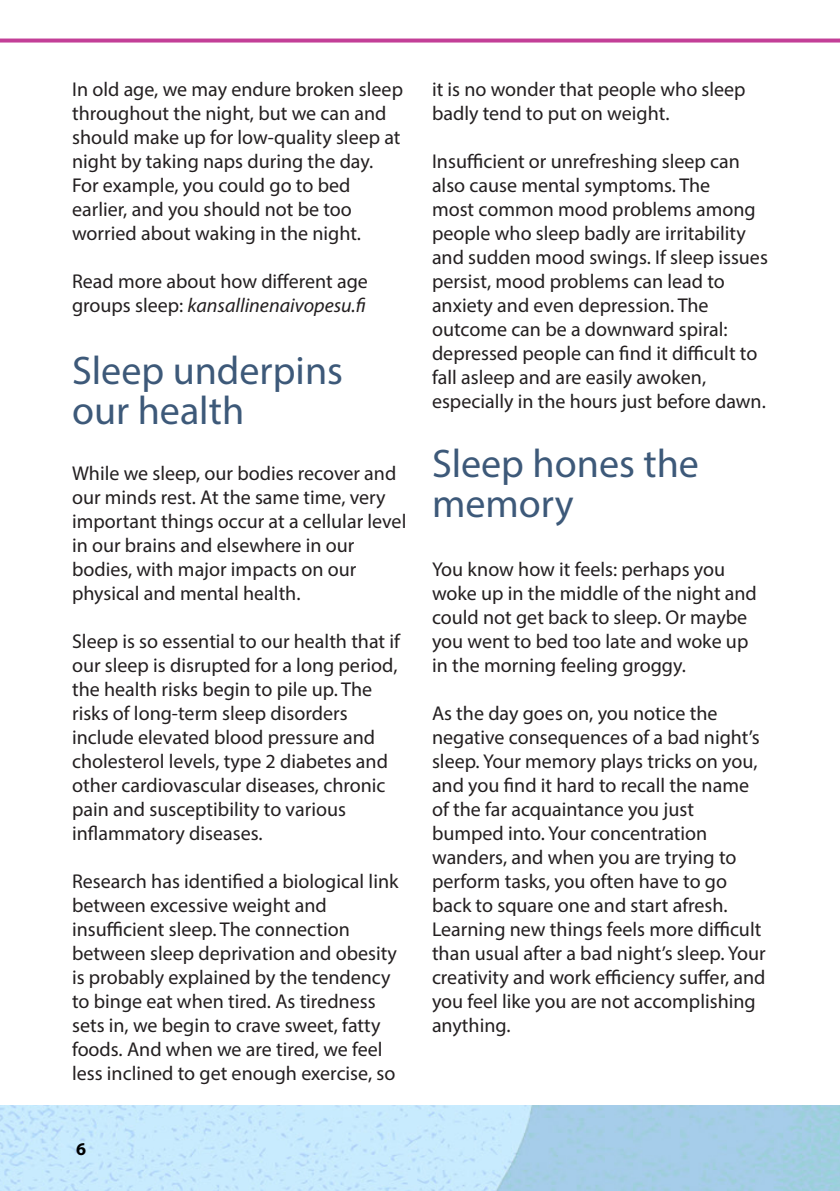
<style>
.page{position:relative;width:840px;height:1191px;background:#fff}
.page>*{position:absolute;margin:0;border:0;box-sizing:border-box;transform-origin:0 0}
.otsikko{font:40px/40px "Myriad Pro";color:#3d5979}
.leipis{font:20px/24px "Myriad Pro";color:#231f20}
.t1{font:700 18px "Myriad Pro";color:#000}
.s1{font-style:italic}
</style>
<div class="page">
<img style="left:0;top:1106px;width:839px;height:85px">
<svg style="left:0;top:39px;width:839px;height:4px;background:#c955a3"></svg>
<p class="leipis" style="left:72px;top:77px;width:332px">In old age, we may endure broken sleep throughout the night, but we can and should make up for low-quality sleep at night by taking naps during the day.<br>For example, you could go to bed earlier, and you should not be too worried about waking in the night.</p>
<p class="leipis" style="left:72px;top:269px;width:297px">Read more about how different age groups sleep: <span class="s1">kansallinenaivopesu.fi</span></p>
<p class="otsikko" style="left:72px;top:350px;width:272px">Sleep underpins our health</p>
<p class="leipis" style="left:72px;top:461px;width:335px">While we sleep, our bodies recover and our minds rest. At the same time, very important things occur at a cellular level in our brains and elsewhere in our bodies, with major impacts on our physical and mental health.</p>
<p class="leipis" style="left:72px;top:629px;width:329px">Sleep is so essential to our health that if our sleep is disrupted for a long period, the health risks begin to pile up. The risks of long-term sleep disorders include elevated blood pressure and cholesterol levels, type 2 diabetes and other cardiovascular diseases, chronic pain and susceptibility to various inflammatory diseases.</p>
<p class="leipis" style="left:72px;top:869px;width:328px">Research has identified a biological link between excessive weight and insufficient sleep. The connection between sleep deprivation and obesity is probably explained by the tendency to binge eat when tired. As tiredness sets in, we begin to crave sweet, fatty foods. And when we are tired, we feel less inclined to get enough exercise, so</p>
<p class="t1" style="left:76px;top:1137px;width:11px">6</p>
<p class="leipis" style="left:432px;top:77px;width:315px">it is no wonder that people who sleep badly tend to put on weight.</p>
<p class="leipis" style="left:432px;top:149px;width:337px">Insufficient or unrefreshing sleep can also cause mental symptoms. The<br>most common mood problems among people who sleep badly are irritability and sudden mood swings. If sleep issues persist, mood problems can lead to anxiety and even depression. The outcome can be a downward spiral: depressed people can find it difficult to fall asleep and are easily awoken, especially in the hours just before dawn.</p>
<p class="otsikko" style="left:432px;top:443px;width:268px">Sleep hones the memory</p>
<p class="leipis" style="left:432px;top:557px;width:326px">You know how it feels: perhaps you woke up in the middle of the night and could not get back to sleep. Or maybe you went to bed too late and woke up in the morning feeling groggy.</p>
<p class="leipis" style="left:432px;top:701px;width:335px">As the day goes on, you notice the negative consequences of a bad night’s sleep. Your memory plays tricks on you, and you find it hard to recall the name of the far acquaintance you just bumped into. Your concentration wanders, and when you are trying to perform tasks, you often have to go back to square one and start afresh.<br>Learning new things feels more difficult than usual after a bad night’s sleep. Your creativity and work efficiency suffer, and you feel like you are not accomplishing anything.</p>
</div>
